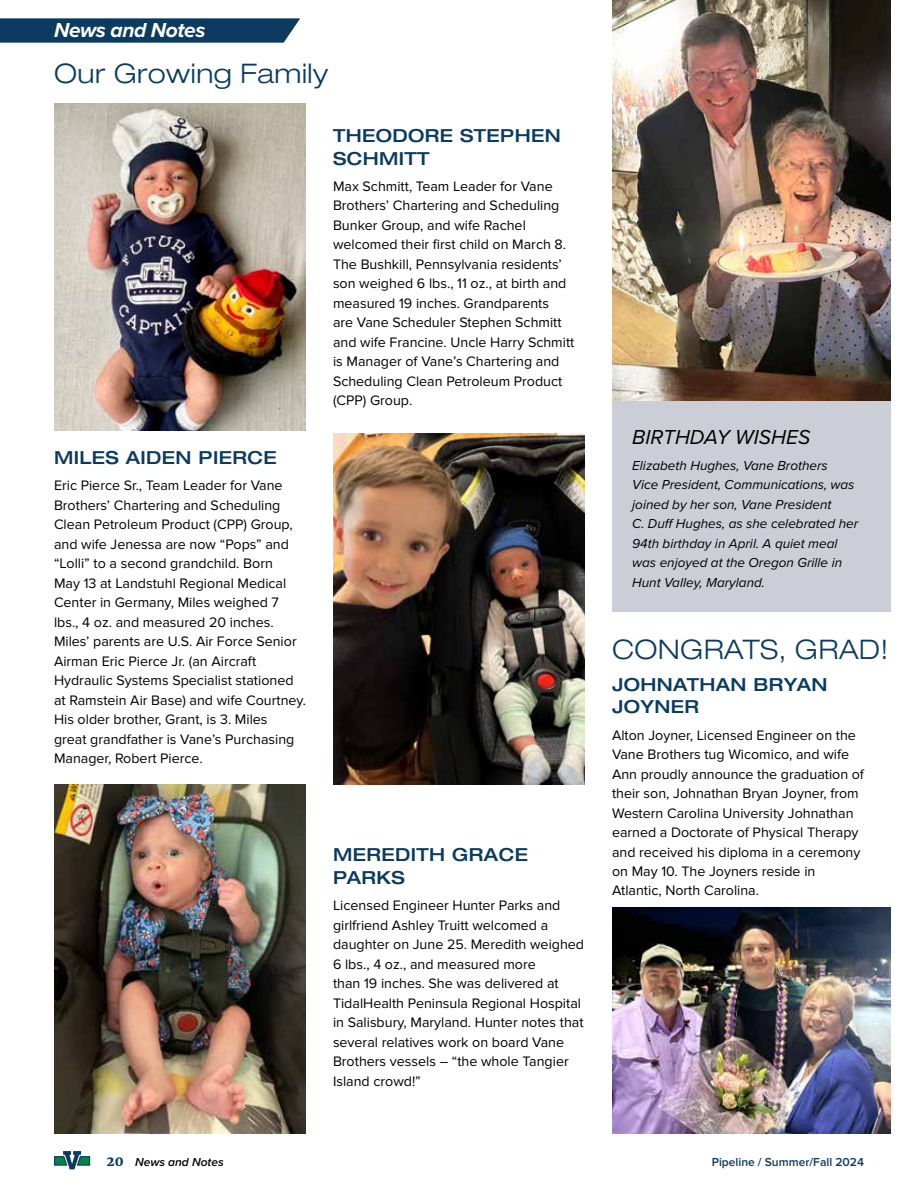
<style>
.page{position:relative;width:918px;height:1188px;background:#fff}
.page>*{position:absolute;margin:0;border:0;box-sizing:border-box;transform-origin:0 0}
.t1{font:300 expanded 27px "Helvetica Neue LT Std";letter-spacing:.02em;color:#0b3b60}
.t2{font:italic 21px "Proxima Nova";color:#000}
.t3{font:italic 700 21px "Proxima Nova";letter-spacing:-.02em;color:#fff}
.t4{font:500 expanded 18px/22.5px "Helvetica Neue LT Std";letter-spacing:.02em;color:#0b3b60}
.t5{font:14.25px/19.5px "Proxima Nova";color:#000}
.t6{font:italic 13.5px/19.5px "Proxima Nova";color:#000}
.t7{font:600 12px "Proxima Nova";color:#0b3b60}
.t8{font:italic 600 12px "Proxima Nova";color:#000}
.s1{font-family:"Merriweather";font-weight:900;font-style:normal;font-size:13.5px;color:#0b3b60}
</style>
<div class="page">
<svg style="left:54px;top:1151px;width:36px;height:18px"></svg>
<img style="left:612px;top:908px;width:279px;height:226px">
<svg style="left:0;top:18px;width:300px;height:25px;background:#184568"></svg>
<img style="left:333px;top:434px;width:252px;height:351px">
<img style="left:54px;top:104px;width:252px;height:327px">
<img style="left:612px;top:0;width:279px;height:401px">
<div style="left:612px;top:401px;width:279px;height:211px;background:#cbcdd7"></div>
<img style="left:54px;top:785px;width:252px;height:349px">
<h2 class="t3" style="left:54px;top:15px;width:153px">News and Notes</h2>
<h1 class="t1" style="left:54px;top:57px;width:276px">Our Growing Family</h1>
<p class="t4" style="left:54px;top:446px;width:224px">MILES AIDEN PIERCE</p>
<p class="t5" style="left:54px;top:476px;width:254px">Eric Pierce Sr., Team Leader for Vane Brothers’ Chartering and Scheduling Clean Petroleum Product (CPP) Group, and wife Jenessa are now “Pops” and “Lolli” to a second grandchild. Born<br>May 13 at Landstuhl Regional Medical Center in Germany, Miles weighed 7 lbs., 4 oz. and measured 20 inches.<br>Miles’ parents are U.S. Air Force Senior Airman Eric Pierce Jr. (an Aircraft Hydraulic Systems Specialist stationed at Ramstein Air Base) and wife Courtney.<br>His older brother, Grant, is 3. Miles<br>great grandfather is Vane’s Purchasing Manager, Robert Pierce.</p>
<p class="t4" style="left:333px;top:124px;width:229px">THEODORE STEPHEN<br>SCHMITT</p>
<p class="t5" style="left:333px;top:177px;width:243px">Max Schmitt, Team Leader for Vane Brothers’ Chartering and Scheduling Bunker Group, and wife Rachel welcomed their first child on March 8.<br>The Bushkill, Pennsylvania residents’ son weighed 6 lbs., 11 oz., at birth and measured 19 inches. Grandparents<br>are Vane Scheduler Stephen Schmitt and wife Francine. Uncle Harry Schmitt is Manager of Vane’s Chartering and Scheduling Clean Petroleum Product (CPP) Group.</p>
<p class="t4" style="left:333px;top:843px;width:197px">MEREDITH GRACE<br>PARKS</p>
<p class="t5" style="left:333px;top:896px;width:253px">Licensed Engineer Hunter Parks and girlfriend Ashley Truitt welcomed a daughter on June 25. Meredith weighed 6 lbs., 4 oz., and measured more<br>than 19 inches. She was delivered at TidalHealth Peninsula Regional Hospital in Salisbury, Maryland. Hunter notes that several relatives work on board Vane Brothers vessels – “the whole Tangier Island crowd!”</p>
<h2 class="t2" style="left:632px;top:421px;width:180px">BIRTHDAY WISHES</h2>
<p class="t6" style="left:632px;top:455px;width:228px">Elizabeth Hughes, Vane Brothers<br>Vice President, Communications, was joined by her son, Vane President<br>C. Duff Hughes, as she celebrated her 94th birthday in April. A quiet meal was enjoyed at the Oregon Grille in Hunt Valley, Maryland.</p>
<h1 class="t1" style="left:612px;top:633px;width:278px">CONGRATS, GRAD!</h1>
<p class="t4" style="left:612px;top:673px;width:217px">JOHNATHAN BRYAN<br>JOYNER</p>
<p class="t5" style="left:612px;top:725px;width:254px">Alton Joyner, Licensed Engineer on the Vane Brothers tug Wicomico, and wife Ann proudly announce the graduation of their son, Johnathan Bryan Joyner, from Western Carolina University Johnathan earned a Doctorate of Physical Therapy and received his diploma in a ceremony on May 10. The Joyners reside in Atlantic, North Carolina.</p>
<p class="t8" style="left:106px;top:1153px;width:119px"><span class="s1">20</span> News and Notes</p>
<p class="t7" style="left:712px;top:1155px;width:154px">Pipeline / Summer/Fall 2024</p>
</div>
